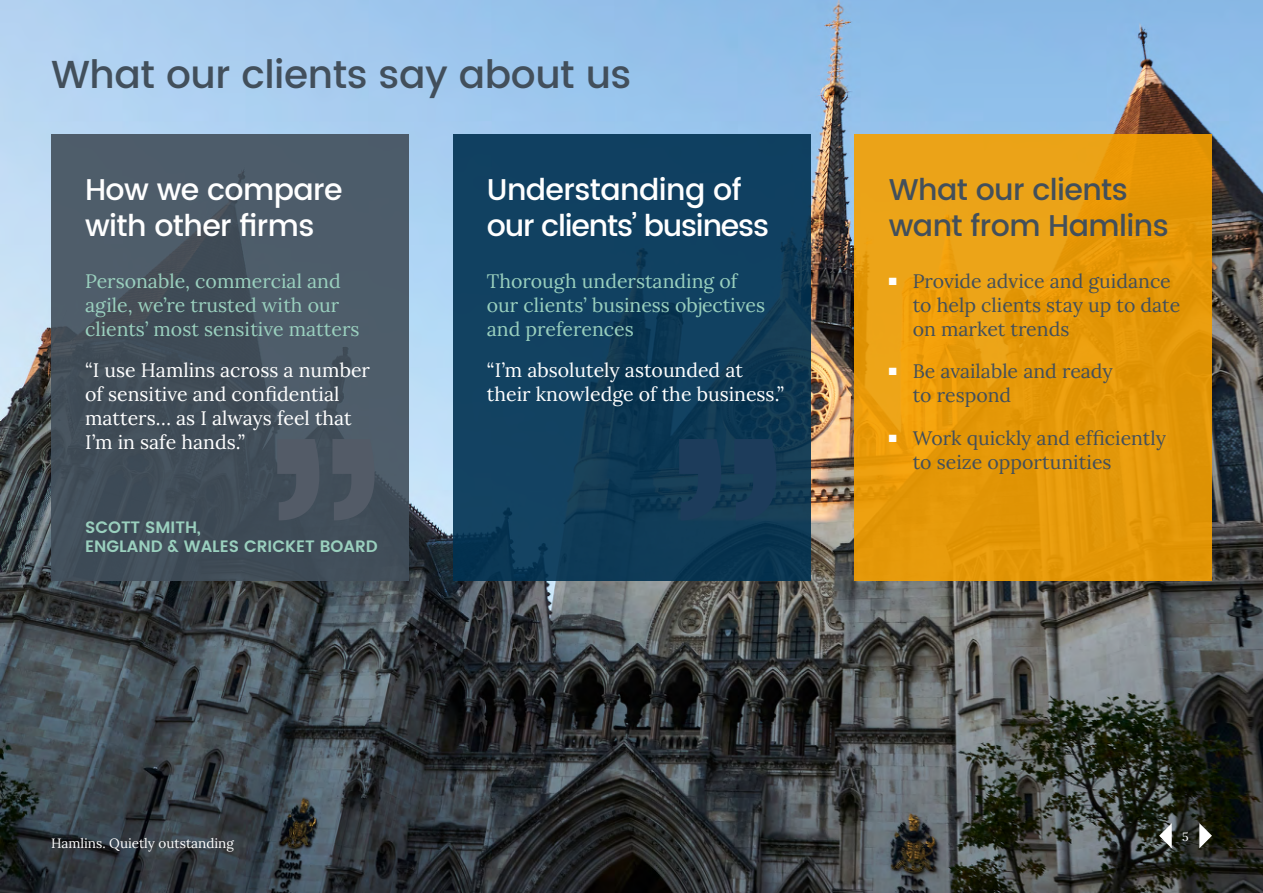
<style>
.page{position:relative;width:1263px;height:893px;background:#fff}
.page>*{position:absolute;margin:0;border:0;box-sizing:border-box;transform-origin:0 0}
.t1{font:500 39px "Poppins";letter-spacing:-.01em;color:#424f5b}
.t2{font:500 30px/36px "Poppins";letter-spacing:-.04em;color:#fff}
.t3{font:500 30px/36px "Poppins";letter-spacing:-.02em;color:#424f5b}
.t4{font:500 30px/36px "Poppins";letter-spacing:-.02em;color:#fff}
.t5{font:19.5px/24px "Lora";color:#fff}
.t6{font:19.5px/24px "Lora";color:#9ad0be}
.t7{font:19.5px/24px "Lora";color:#424f5b}
.t8{font:600 16.5px/19.5px "Poppins";color:#9ad0be}
.t9{font:13.5px "Lora";color:#fff}
.t10{font:12px "Lora";color:#fff}
</style>
<div class="page">
<img style="left:0;top:0;width:1263px;height:893px">
<svg style="left:1199px;top:823px;width:13px;height:25px"></svg>
<svg style="left:1159px;top:823px;width:13px;height:25px"></svg>
<div style="left:51px;top:134px;width:357px;height:446px;background:#49545f"></div>
<div style="left:453px;top:134px;width:357px;height:446px;background:linear-gradient(to bottom,#114162,#0f3a55)"></div>
<div style="left:855px;top:134px;width:357px;height:446px;background:linear-gradient(to right,#eba012,#e39505)"></div>
<svg style="left:277px;top:439px;width:98px;height:81px"></svg>
<svg style="left:679px;top:439px;width:97px;height:81px;background:#1a3b58"></svg>
<h1 class="t1" style="left:51px;top:46px;width:582px">What our clients say about us</h1>
<h2 class="t4" style="left:85px;top:173px;width:259px">How we compare with other firms</h2>
<h2 class="t2" style="left:487px;top:173px;width:284px">Understanding of our clients’ business</h2>
<h2 class="t3" style="left:889px;top:173px;width:281px">What our clients want from Hamlins</h2>
<p class="t6" style="left:85px;top:267px;width:276px">Personable, commercial and agile, we’re trusted with our clients’ most sensitive matters</p>
<p class="t5" style="left:85px;top:356px;width:286px">“I use Hamlins across a number of sensitive and confidential matters… as I always feel that<br>I’m in safe hands.”</p>
<p class="t8" style="left:85px;top:518px;width:294px">SCOTT SMITH,<br>ENGLAND &amp; WALES CRICKET BOARD</p>
<p class="t6" style="left:487px;top:267px;width:280px">Thorough understanding of our clients’ business objectives and preferences</p>
<p class="t5" style="left:487px;top:356px;width:298px">“I’m absolutely astounded at their knowledge of the business.”</p>
<p class="t7" style="left:913px;top:267px;width:269px;text-indent:-24px"><sup>■</sup> Provide advice and guidance to help clients stay up to date on market trends</p>
<p class="t7" style="left:913px;top:358px;width:201px;text-indent:-24px"><sup>■</sup> Be available and ready to respond</p>
<p class="t7" style="left:913px;top:424px;width:255px;text-indent:-24px"><sup>■</sup> Work quickly and efficiently to seize opportunities</p>
<p class="t9" style="left:51px;top:833px;width:184px">Hamlins. Quietly outstanding</p>
<p class="t10" style="left:1182px;top:828px;width:8px">5</p>
</div>
